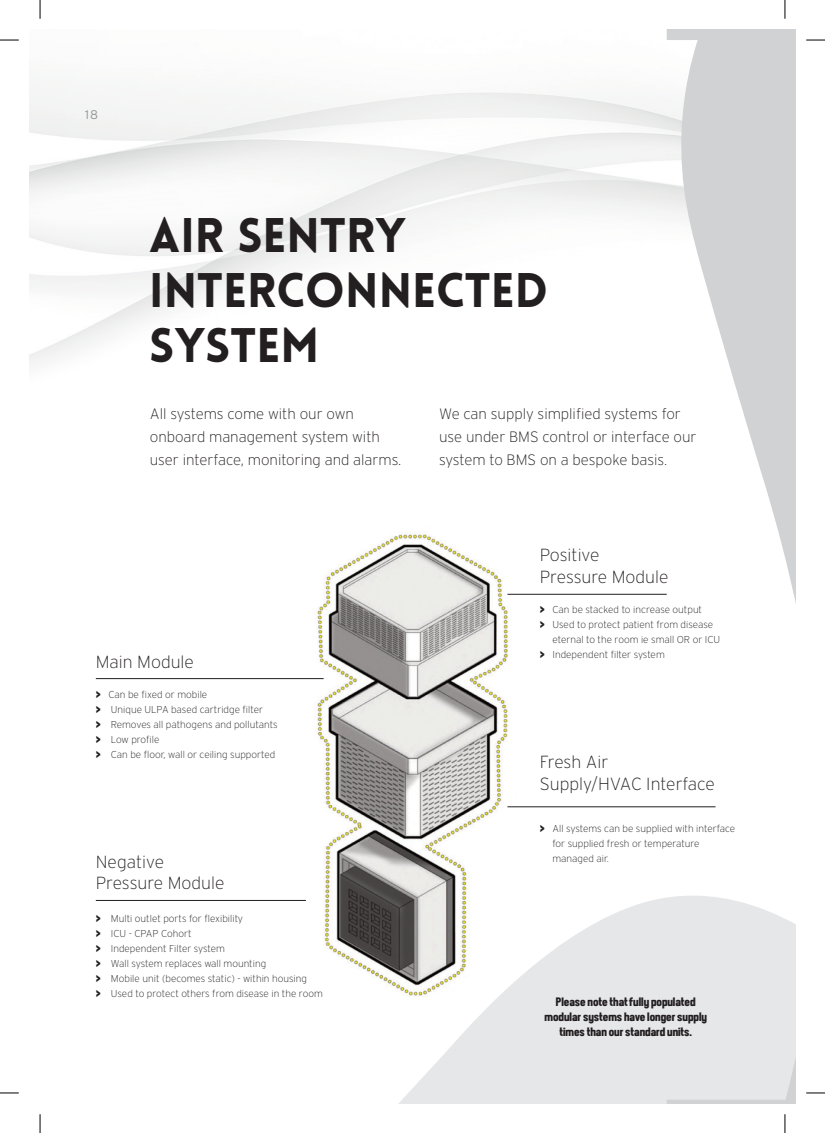
<style>
.page{position:relative;width:825px;height:1133px;background:#fff}
.page>*{position:absolute;margin:0;border:0;box-sizing:border-box;transform-origin:0 0}
.t1{font:900 47.5px/55px "Lovelo";color:#231f20}
.t2{font:200 17.5px/21.2px "Interstate";color:#231f20}
.t3{font:200 15px/22.5px "Interstate";color:#231f20}
.t4{font:12.5px/15px "Front Page Neue";color:#231f20;text-align:center}
.t5{font:300 12.5px "Interstate";color:#939598}
.t6{font:200 10px/15px "Interstate";color:#231f20}
.s1{font-weight:900}
</style>
<div class="page">
<img style="left:309px;top:531px;width:206px;height:351px">
<svg style="left:160px;top:882px;width:506px;height:221px"></svg>
<svg style="left:666px;top:29px;width:129px;height:1074px"></svg>
<hr style="left:96px;top:678px;width:227px;height:1px;background:#231f20">
<hr style="left:96px;top:900px;width:210px;height:1px;background:#231f20">
<hr style="left:507px;top:806px;width:208px;height:1px;background:#231f20">
<hr style="left:507px;top:594px;width:159px;height:1px;background:#231f20">
<svg style="left:0;top:39px;width:19px;height:2px"></svg>
<svg style="left:806px;top:39px;width:18px;height:2px"></svg>
<svg style="left:0;top:1092px;width:19px;height:1px"></svg>
<svg style="left:806px;top:1092px;width:18px;height:1px"></svg>
<svg style="left:39px;top:0;width:2px;height:19px"></svg>
<svg style="left:39px;top:1114px;width:2px;height:18px"></svg>
<svg style="left:784px;top:0;width:1px;height:19px"></svg>
<svg style="left:784px;top:1114px;width:1px;height:18px"></svg>
<p class="t5" style="left:85px;top:107px;width:14px">18</p>
<h1 class="t1" style="left:149px;top:208px;width:400px">AIR SENTRY<br>INTERCONNECTED<br>SYSTEM</h1>
<h3 class="t3" style="left:150px;top:403px;width:253px">All systems come with our own onboard management system with user interface, monitoring and alarms.</h3>
<h3 class="t3" style="left:439px;top:403px;width:259px">We can supply simplified systems for use under BMS control or interface our system to BMS on a bespoke basis.</h3>
<h2 class="t2" style="left:96px;top:651px;width:100px">Main Module</h2>
<p class="t6" style="left:96px;top:686px;width:183px"><span class="s1">&gt;</span> Can be fixed or mobile<br><span class="s1">&gt;</span> Unique ULPA based cartridge filter<br><span class="s1">&gt;</span> Removes all pathogens and pollutants <span class="s1">&gt;</span> Low profile<br><span class="s1">&gt;</span> Can be floor, wall or ceiling supported</p>
<h2 class="t2" style="left:96px;top:851px;width:130px">Negative<br>Pressure Module</h2>
<p class="t6" style="left:96px;top:910px;width:228px"><span class="s1">&gt;</span> Multi outlet ports for flexibility<br><span class="s1">&gt;</span> ICU - CPAP Cohort<br><span class="s1">&gt;</span> Independent Filter system<br><span class="s1">&gt;</span> Wall system replaces wall mounting<br><span class="s1">&gt;</span> Mobile unit (becomes static) - within housing<br><span class="s1">&gt;</span> Used to protect others from disease in the room</p>
<h2 class="t2" style="left:539px;top:544px;width:130px">Positive<br>Pressure Module</h2>
<p class="t6" style="left:539px;top:601px;width:164px"><span class="s1">&gt;</span> Can be stacked to increase output</p>
<p class="t6" style="left:539px;top:616px;width:175px"><span class="s1">&gt;</span> Used to protect patient from disease</p>
<p class="t6" style="left:552px;top:631px;width:169px">eternal to the room ie small OR or ICU</p>
<p class="t6" style="left:539px;top:646px;width:126px"><span class="s1">&gt;</span> Independent filter system</p>
<h2 class="t2" style="left:539px;top:751px;width:176px">Fresh Air<br>Supply/HVAC Interface</h2>
<p class="t6" style="left:552px;top:821px;width:184px;text-indent:-13px"><span class="s1">&gt;</span> All systems can be supplied with interface for supplied fresh or temperature managed air.</p>
<p class="t4" style="left:544px;top:993px;width:164px">Please note that fully populated modular systems have longer supply times than our standard units.</p>
</div>
